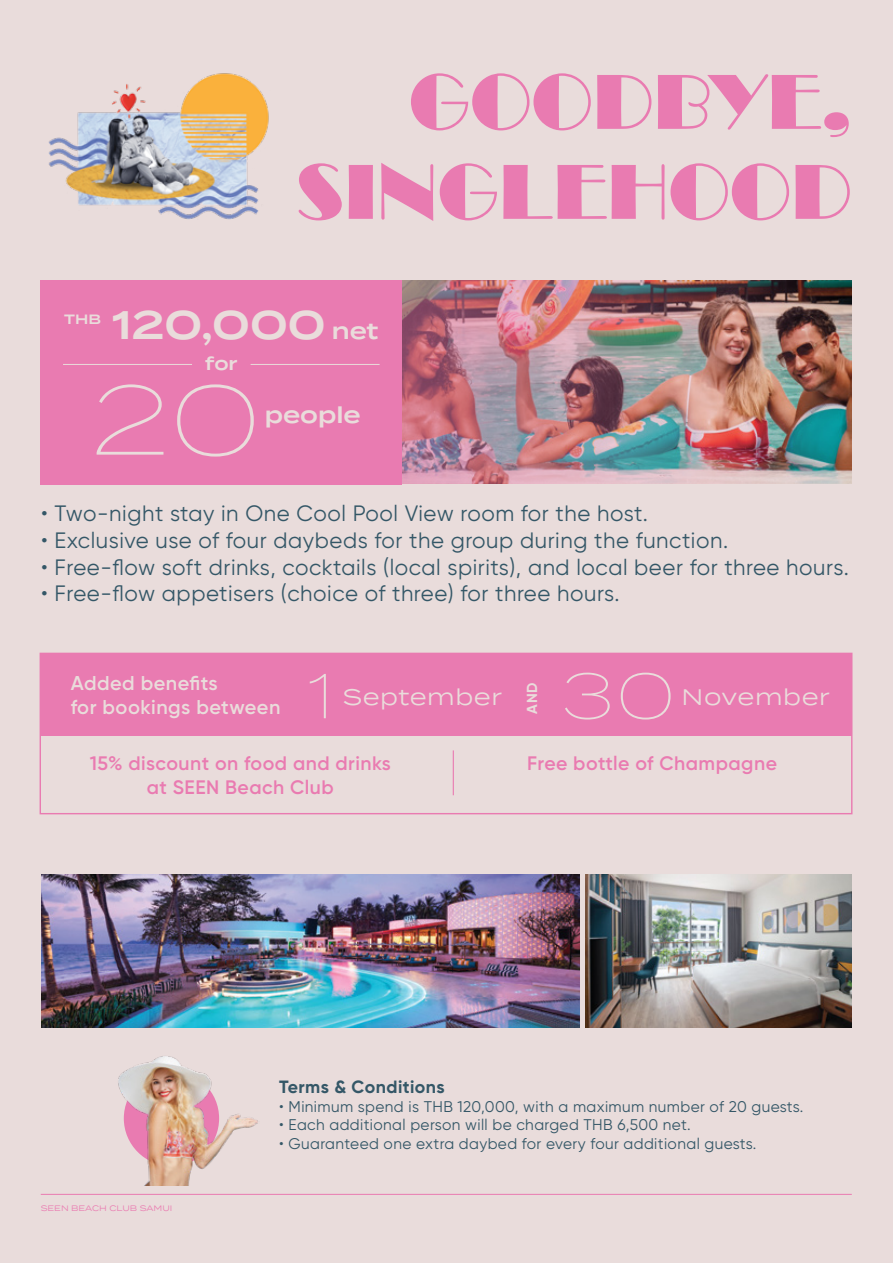
<style>
.page{position:relative;width:893px;height:1263px;background:#e9dcdb}
.page>*{position:absolute;margin:0;border:0;box-sizing:border-box;transform-origin:0 0}
.t1{font:200 97.5px "Termina";color:#e9dcdb}
.t2{font:80.85px/90px "Broadway";color:#e97bb1;text-align:right}
.t3{font:200 63.3px "Termina";color:#e9dcdb}
.t4{font:600 39.75px "Termina";color:#e9dcdb}
.t5{font:22.5px "Termina";letter-spacing:.025em;color:#e9dcdb}
.t6{font:600 22.5px "Termina";color:#e9dcdb}
.t7{font:22.2px "Gilroy";letter-spacing:.025em;color:#345767}
.t8{font:600 19.95px/24px "Gilroy";letter-spacing:.025em;color:#e9dcdb}
.t9{font:600 19.5px/23.4px "Gilroy";letter-spacing:.025em;color:#e97bb1;text-align:center}
.t10{font:600 18px "Termina";color:#e9dcdb}
.t11{font:700 17.7px "Gilroy";letter-spacing:.025em;color:#345767}
.t12{font:15.45px "Gilroy";letter-spacing:.025em;color:#345767}
.t13{font:700 14.55px "Gilroy";color:#e9dcdb}
.t14{font:600 13.5px "Termina";color:#e9dcdb}
.t15{font:7.95px "Termina";color:#e97bb1}
.s1{font-size:22.5px}
</style>
<div class="page">
<img style="left:402px;top:280px;width:450px;height:204px">
<img style="left:41px;top:875px;width:539px;height:152px">
<img style="left:586px;top:875px;width:266px;height:152px">
<hr style="left:41px;top:1194px;width:811px;height:1px;background:#e97bb1">
<div style="left:41px;top:280px;width:361px;height:204px;background:#e97bb1"></div>
<img style="left:48px;top:73px;width:221px;height:147px">
<hr style="left:63px;top:364px;width:129px;height:1px;background:#e9dcdb">
<hr style="left:251px;top:364px;width:129px;height:1px;background:#e9dcdb">
<div style="left:40px;top:653px;width:811px;height:83px;background:#e97bb1"></div>
<div style="left:40px;top:653px;width:812px;height:161px;border:1px solid #e97bb1"></div>
<hr style="left:453px;top:750px;width:1px;height:45px;background:#e97bb1">
<img style="left:118px;top:1056px;width:140px;height:129px">
<h2 class="t2" style="left:296px;top:57px;width:557px">GOODBYE,<br>SINGLEHOOD</h2>
<p class="t14" style="left:64px;top:309px;width:38px">THB</p>
<h3 class="t4" style="left:112px;top:295px;width:268px">120,000 <span class="s1">net</span></h3>
<h1 class="t1" style="left:91px;top:351px;width:171px">20</h1>
<p class="t10" style="left:205px;top:350px;width:34px">for</p>
<p class="t6" style="left:265px;top:399px;width:98px">people</p>
<p class="t7" style="left:41px;top:500px;width:608px">• Two-night stay in One Cool Pool View room for the host.</p>
<p class="t7" style="left:41px;top:527px;width:689px">• Exclusive use of four daybeds for the group during the function.</p>
<p class="t7" style="left:41px;top:553px;width:809px">• Free-flow soft drinks, cocktails (local spirits), and local beer for three hours.</p>
<p class="t7" style="left:41px;top:580px;width:580px">• Free-flow appetisers (choice of three) for three hours.</p>
<p class="t8" style="left:71px;top:671px;width:211px">Added benefits<br>for bookings between</p>
<h3 class="t3" style="left:307px;top:651px;width:28px">1</h3>
<p class="t5" style="left:343px;top:681px;width:161px">September</p>
<p class="t13" style="left:523px;top:713px;width:32px;rotate:-90deg">AND</p>
<h3 class="t3" style="left:561px;top:651px;width:115px">30</h3>
<p class="t5" style="left:682px;top:681px;width:150px">November</p>
<p class="t9" style="left:90px;top:751px;width:303px">15% discount on food and drinks at SEEN Beach Club</p>
<p class="t9" style="left:527px;top:751px;width:251px">Free bottle of Champagne</p>
<p class="t15" style="left:41px;top:1202px;width:133px">SEEN BEACH CLUB SAMUI</p>
<p class="t11" style="left:279px;top:1076px;width:167px">Terms &amp; Conditions</p>
<p class="t12" style="left:279px;top:1097px;width:526px">• Minimum spend is THB 120,000, with a maximum number of 20 guests.</p>
<p class="t12" style="left:279px;top:1115px;width:413px">• Each additional person will be charged THB 6,500 net.</p>
<p class="t12" style="left:279px;top:1134px;width:479px">• Guaranteed one extra daybed for every four additional guests.</p>
</div>
